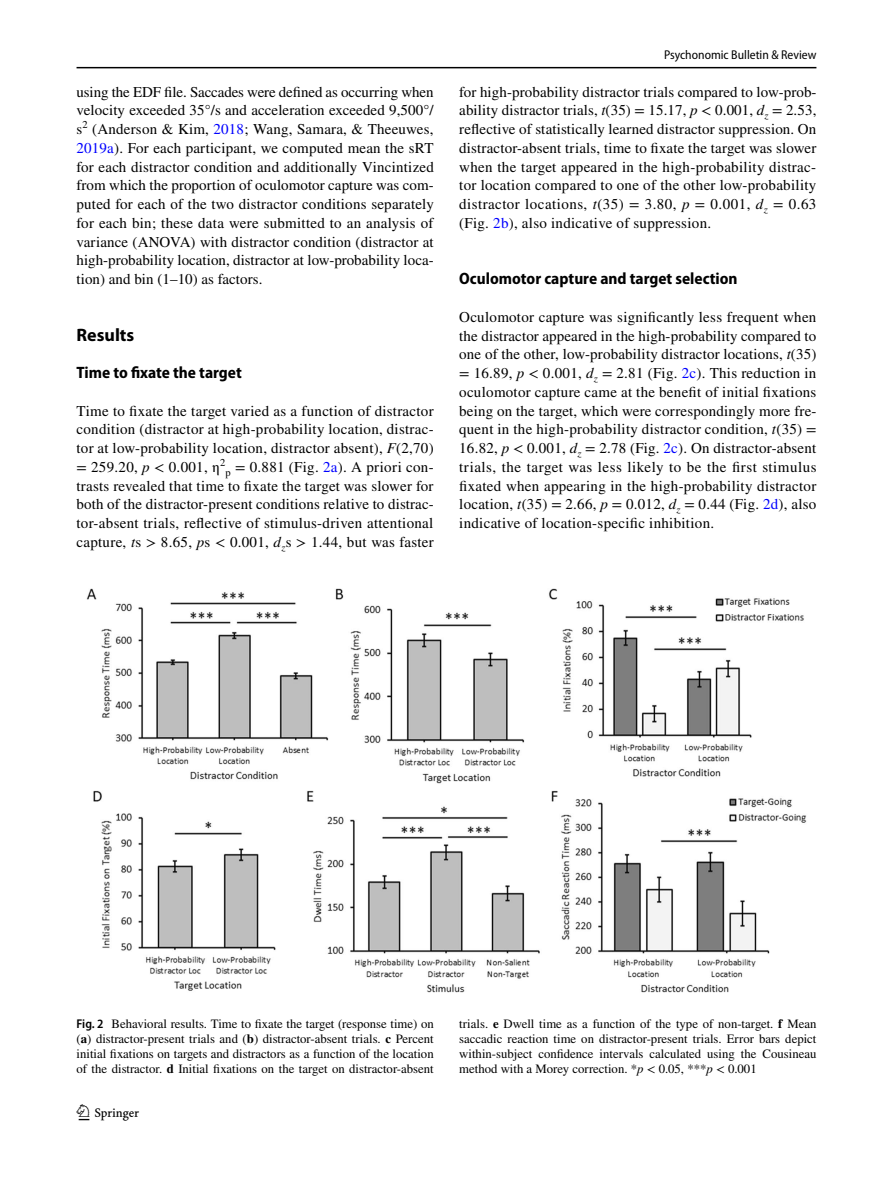
<style>
.page{position:relative;width:893px;height:1187px;background:#fff}
.page>*{position:absolute;margin:0;border:0;box-sizing:border-box;transform-origin:0 0}
.t1{font:22.5px "Springnew Regular 2";color:#000}
.t2{font:700 18px "Myriad Pro";color:#000}
.t3{font:700 semi-condensed 16.5px "Myriad Pro";color:#000}
.t4{font:15px/18.8px "STIX";letter-spacing:.02em;color:#000;text-align:justify}
.t5{font:12.75px/15px "STIX";color:#000;text-align:justify}
.t6{font:semi-condensed 12.75px "Myriad Pro";color:#000}
.s1{color:#00f}
.s2{font-style:italic}
.s3{font-family:"Myriad Pro";font-weight:600;font-stretch:semi-condensed}
.s4{font-weight:700}
</style>
<div class="page">
<hr style="left:77px;top:67px;width:739px;height:1px;background:#000">
<img style="left:86px;top:588px;width:721px;height:404px">
<p class="t4" style="left:77px;top:83px;width:359px">using the EDF file. Saccades were defined as occurring when velocity exceeded 35°/s and acceleration exceeded 9,500°/ s<sup>2</sup> (Anderson &amp; Kim, <span class="s1">2018</span>; Wang, Samara, &amp; Theeuwes, <span class="s1">2019a</span>). For each participant, we computed mean the sRT for each distractor condition and additionally Vincintized from which the proportion of oculomotor capture was com&shy;puted for each of the two distractor conditions separately for each bin; these data were submitted to an analysis of variance (ANOVA) with distractor condition (distractor at high-probability location, distractor at low-probability loca&shy;tion) and bin (1–10) as factors.</p>
<p class="t2" style="left:77px;top:323px;width:59px">Results</p>
<p class="t3" style="left:77px;top:363px;width:167px">Time to fixate the target</p>
<p class="t4" style="left:77px;top:402px;width:359px">Time to fixate the target varied as a function of distractor condition (distractor at high-probability location, distrac&shy;tor at low-probability location, distractor absent), <span class="s2">F</span>(2,70) = 259.20, <span class="s2">p</span> &lt; 0.001, η<sup>2</sup><sub>p</sub> = 0.881 (Fig. <span class="s1">2a</span>). A priori con&shy;trasts revealed that time to fixate the target was slower for both of the distractor-present conditions relative to distrac&shy;tor-absent trials, reflective of stimulus-driven attentional capture, <span class="s2">t</span>s &gt; 8.65, <span class="s2">p</span>s &lt; 0.001, <span class="s2">d</span><sub>z</sub>s &gt; 1.44, but was faster</p>
<p class="t6" style="left:664px;top:48px;width:154px">Psychonomic Bulletin &amp; Review</p>
<p class="t4" style="left:459px;top:83px;width:359px">for high-probability distractor trials compared to low-prob&shy;ability distractor trials, <span class="s2">t</span>(35) = 15.17, <span class="s2">p</span> &lt; 0.001, <span class="s2">d</span><sub>z</sub> = 2.53, reflective of statistically learned distractor suppression. On distractor-absent trials, time to fixate the target was slower when the target appeared in the high-probability distrac&shy;tor location compared to one of the other low-probability distractor locations, <span class="s2">t</span>(35) = 3.80, <span class="s2">p</span> = 0.001, <span class="s2">d</span><sub>z</sub> = 0.63 (Fig. <span class="s1">2b</span>), also indicative of suppression.</p>
<p class="t3" style="left:459px;top:269px;width:280px">Oculomotor capture and target selection</p>
<p class="t4" style="left:459px;top:308px;width:359px">Oculomotor capture was significantly less frequent when the distractor appeared in the high-probability compared to one of the other, low-probability distractor locations, <span class="s2">t</span>(35) = 16.89, <span class="s2">p</span> &lt; 0.001, <span class="s2">d</span><sub>z</sub> = 2.81 (Fig. <span class="s1">2c</span>). This reduction in oculomotor capture came at the benefit of initial fixations being on the target, which were correspondingly more fre&shy;quent in the high-probability distractor condition, <span class="s2">t</span>(35) = 16.82, <span class="s2">p</span> &lt; 0.001, <span class="s2">d</span><sub>z</sub> = 2.78 (Fig. <span class="s1">2c</span>). On distractor-absent trials, the target was less likely to be the first stimulus fixated when appearing in the high-probability distractor location, <span class="s2">t</span>(35) = 2.66, <span class="s2">p</span> = 0.012, <span class="s2">d</span><sub>z</sub> = 0.44 (Fig. <span class="s1">2d</span>), also indicative of location-specific inhibition.</p>
<p class="t5" style="left:77px;top:1016px;width:359px"><span class="s3">Fig. 2</span> Behavioral results. Time to fixate the target (response time) on (<span class="s4">a</span>) distractor-present trials and (<span class="s4">b</span>) distractor-absent trials. <span class="s4">c</span> Percent initial fixations on targets and distractors as a function of the location of the distractor. <span class="s4">d</span> Initial fixations on the target on distractor-absent</p>
<p class="t5" style="left:459px;top:1016px;width:359px">trials. <span class="s4">e</span> Dwell time as a function of the type of non-target. <span class="s4">f</span> Mean saccadic reaction time on distractor-present trials. Error bars depict within-subject confidence intervals calculated using the Cousineau method with a Morey correction. *<span class="s2">p</span> &lt; 0.05, ***<span class="s2">p</span> &lt; 0.001</p>
<h1 class="t1" style="left:79px;top:1104px;width:62px">1 3</h1>
</div>
